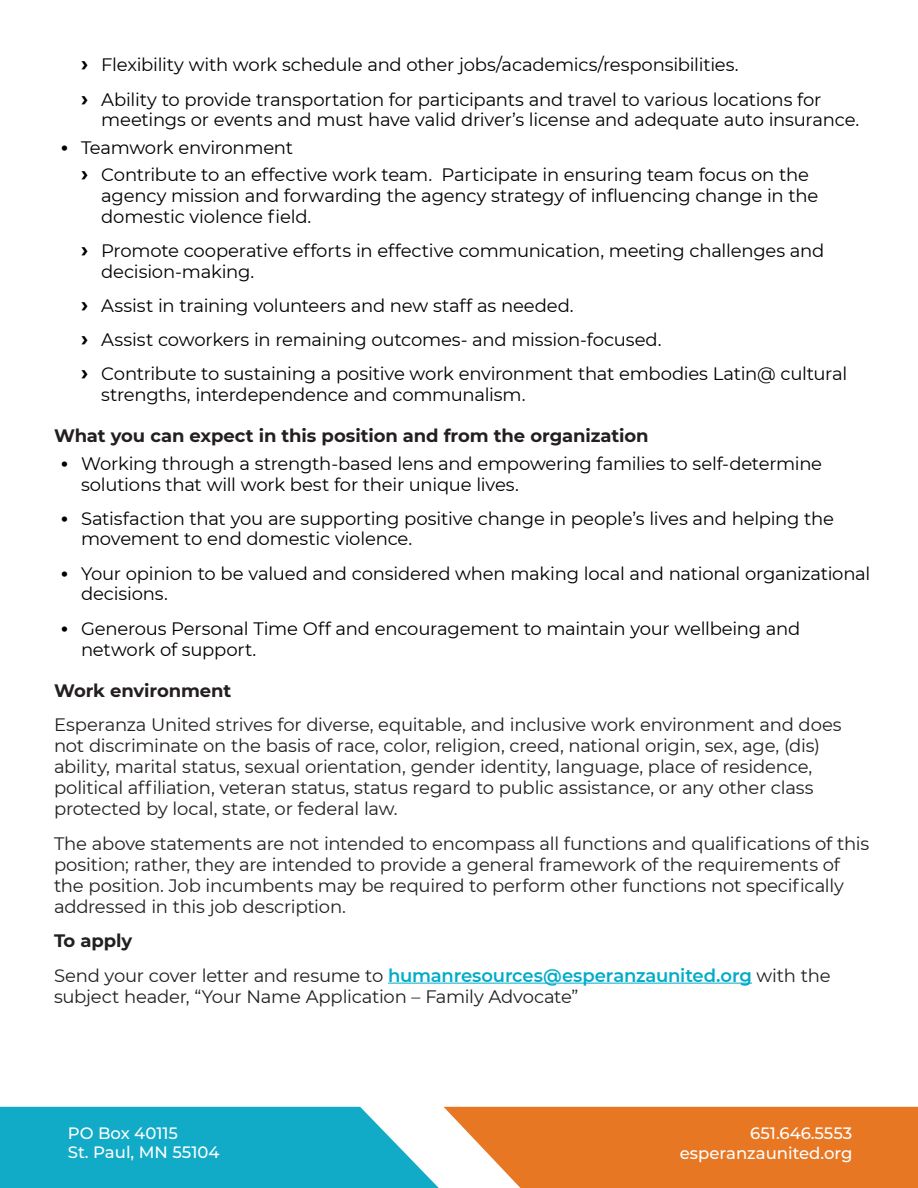
<style>
.page{position:relative;width:918px;height:1188px;background:#fff}
.page>*{position:absolute;margin:0;border:0;box-sizing:border-box;transform-origin:0 0}
.t1{font:18px/20.7px "Montserrat";letter-spacing:-.015em;color:#020000}
.body_copy_12pt{font:18px/21px "Montserrat";letter-spacing:-.015em;color:#231f20}
.body_copy_12pt-2{font:700 18px "Montserrat";letter-spacing:-.005em;color:#231f20}
.t2{font:500 16.5px/19.8px "Montserrat";color:#fff}
.s1{font-weight:700;font-size:21px}
.s2{font-weight:600;color:#00acc8}
</style>
<div class="page">
<svg style="left:0;top:1107px;width:918px;height:81px;background:#8a9a80"></svg>
<hr style="left:388px;top:983px;width:364px;height:1px;background:#00acc8">
<p class="t1" style="left:81px;top:54px;width:659px"><span class="s1">›</span> Flexibility with work schedule and other jobs/academics/responsibilities.</p>
<p class="t1" style="left:101px;top:88px;width:760px;text-indent:-20px"><span class="s1">›</span> Ability to provide transportation for participants and travel to various locations for meetings or events and must have valid driver’s license and adequate auto insurance.</p>
<p class="t1" style="left:61px;top:136px;width:234px"><span class="s1">•</span> Teamwork environment</p>
<p class="t1" style="left:101px;top:164px;width:719px;text-indent:-20px"><span class="s1">›</span> Contribute to an effective work team. Participate in ensuring team focus on the agency mission and forwarding the agency strategy of influencing change in the domestic violence field.</p>
<p class="t1" style="left:101px;top:239px;width:725px;text-indent:-20px"><span class="s1">›</span> Promote cooperative efforts in effective communication, meeting challenges and decision-making.</p>
<p class="t1" style="left:81px;top:294px;width:494px"><span class="s1">›</span> Assist in training volunteers and new staff as needed.</p>
<p class="t1" style="left:81px;top:329px;width:582px"><span class="s1">›</span> Assist coworkers in remaining outcomes- and mission-focused.</p>
<p class="t1" style="left:101px;top:363px;width:748px;text-indent:-20px"><span class="s1">›</span> Contribute to sustaining a positive work environment that embodies Latin@ cultural strengths, interdependence and communalism.</p>
<p class="body_copy_12pt-2" style="left:54px;top:423px;width:596px">What you can expect in this position and from the organization</p>
<p class="t1" style="left:81px;top:452px;width:743px;text-indent:-20px"><span class="s1">•</span> Working through a strength-based lens and empowering families to self-determine solutions that will work best for their unique lives.</p>
<p class="t1" style="left:81px;top:507px;width:755px;text-indent:-20px"><span class="s1">•</span> Satisfaction that you are supporting positive change in people’s lives and helping the movement to end domestic violence.</p>
<p class="t1" style="left:81px;top:562px;width:791px;text-indent:-20px"><span class="s1">•</span> Your opinion to be valued and considered when making local and national organizational decisions.</p>
<p class="t1" style="left:81px;top:617px;width:721px;text-indent:-20px"><span class="s1">•</span> Generous Personal Time Off and encouragement to maintain your wellbeing and network of support.</p>
<p class="body_copy_12pt-2" style="left:54px;top:677px;width:179px">Work environment</p>
<p class="body_copy_12pt" style="left:54px;top:714px;width:789px">Esperanza United strives for diverse, equitable, and inclusive work environment and does not discriminate on the basis of race, color, religion, creed, national origin, sex, age, (dis) ability, marital status, sexual orientation, gender identity, language, place of residence, political affiliation, veteran status, status regard to public assistance, or any other class protected by local, state, or federal law.</p>
<p class="body_copy_12pt" style="left:54px;top:832px;width:817px">The above statements are not intended to encompass all functions and qualifications of this position; rather, they are intended to provide a general framework of the requirements of the position. Job incumbents may be required to perform other functions not specifically addressed in this job description.</p>
<p class="body_copy_12pt-2" style="left:54px;top:928px;width:80px">To apply</p>
<p class="body_copy_12pt" style="left:54px;top:964px;width:778px">Send your cover letter and resume to <span class="s2">humanresources@esperanzaunited.org</span> with the subject header, “Your Name Application – Family Advocate”</p>
<p class="t2" style="left:68px;top:1122px;width:153px">PO Box 40115<br>St. Paul, MN 55104</p>
<p class="t2" style="left:680px;top:1123px;width:174px;text-align:right">651.646.5553 esperanzaunited.org</p>
</div>
